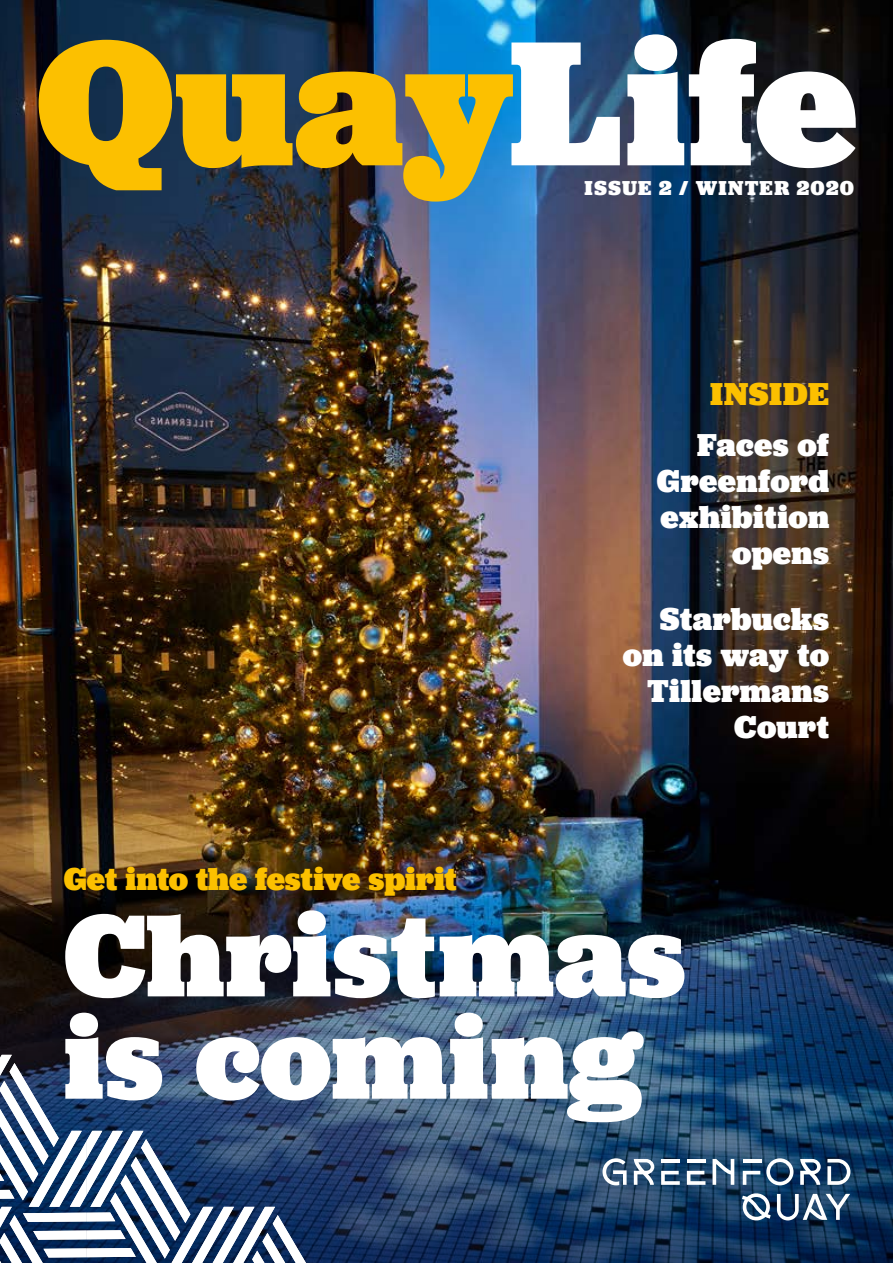
<style>
.page{position:relative;width:893px;height:1263px;background:#fff}
.page>*{position:absolute;margin:0;border:0;box-sizing:border-box;transform-origin:0 0}
.t1{font:900 184.95px "Jubilat";letter-spacing:.005em;color:#fcc000}
.t2{font:900 121.5px/102.3px "Jubilat";letter-spacing:.005em;color:#fff}
.t3{font:900 33px/36px "Jubilat";letter-spacing:.01em;color:#fff;text-align:right}
.t4{font:900 33px "Jubilat";color:#fcc000}
.t5{font:900 21px "Jubilat";letter-spacing:.055em;color:#fff}
.s1{color:#fff}
</style>
<div class="page">
<img style="left:0;top:0;width:893px;height:782px">
<img style="left:0;top:782px;width:893px;height:481px">
<svg style="left:743px;top:1171px;width:17px;height:14px"></svg>
<hr style="left:743px;top:1159px;width:18px;height:3px;background:#fff">
<svg style="left:766px;top:1158px;width:27px;height:27px"></svg>
<svg style="left:712px;top:1159px;width:22px;height:26px"></svg>
<svg style="left:634px;top:1159px;width:20px;height:26px"></svg>
<svg style="left:742px;top:1192px;width:29px;height:30px"></svg>
<svg style="left:800px;top:1159px;width:21px;height:26px"></svg>
<svg style="left:602px;top:1158px;width:25px;height:27px"></svg>
<svg style="left:827px;top:1159px;width:23px;height:26px"></svg>
<svg style="left:777px;top:1194px;width:73px;height:26px"></svg>
<hr style="left:661px;top:1159px;width:19px;height:3px;background:#fff">
<svg style="left:661px;top:1171px;width:19px;height:14px"></svg>
<hr style="left:687px;top:1159px;width:18px;height:3px;background:#fff">
<svg style="left:687px;top:1171px;width:18px;height:14px"></svg>
<svg style="left:0;top:1055px;width:306px;height:208px"></svg>
<p class="t1" style="left:36px;top:-18px;width:822px">Quay<span class="s1">Life</span></p>
<p class="t5" style="left:585px;top:174px;width:271px">ISSUE 2 / WINTER 2020</p>
<p class="t4" style="left:710px;top:373px;width:120px">INSIDE</p>
<p class="t3" style="left:657px;top:426px;width:174px">Faces of<br>Greenford exhibition opens</p>
<p class="t4" style="left:64px;top:858px;width:395px">Get into the festive spirit</p>
<p class="t3" style="left:623px;top:601px;width:208px">Starbucks on its way to<br>Tillermans<br>Court</p>
<p class="t2" style="left:64px;top:904px;width:624px">Christmas is coming</p>
</div>
